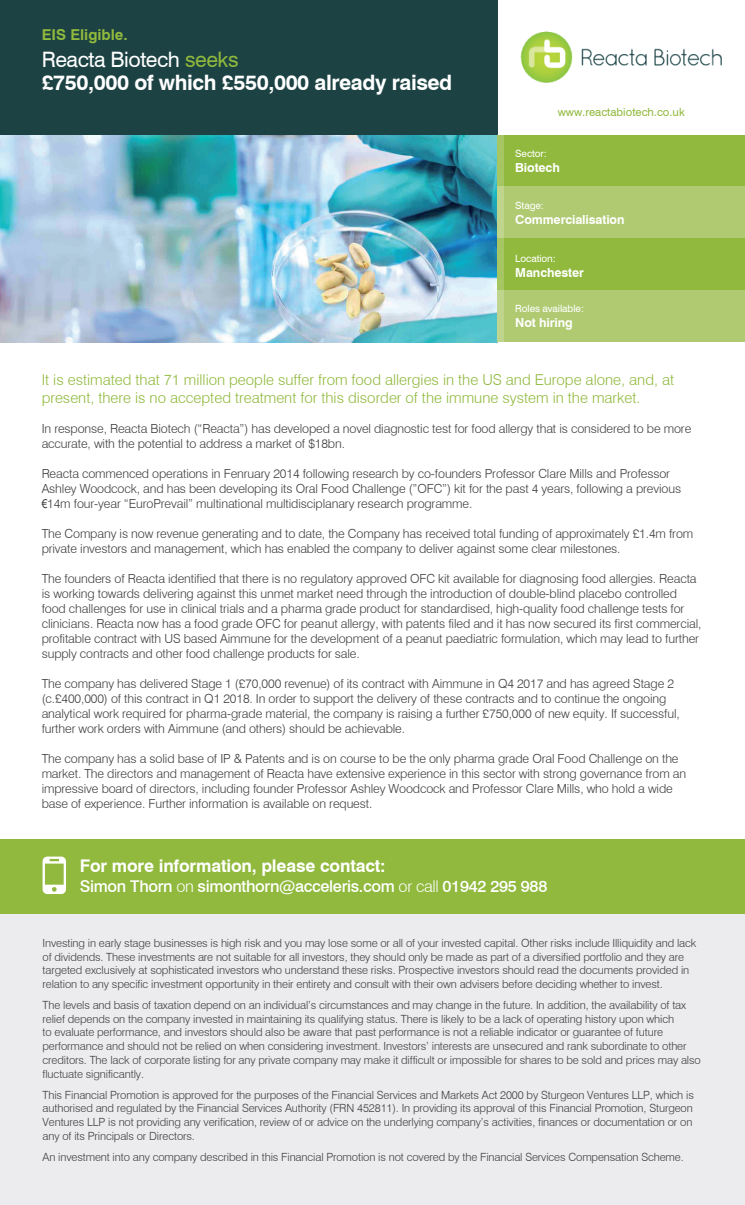
<style>
.page{position:relative;width:745px;height:1205px;background:#fff}
.page>*{position:absolute;margin:0;border:0;box-sizing:border-box;transform-origin:0 0}
.t1{font:700 21.25px/23.8px "Swiss 721 BT";letter-spacing:-.02em;color:#fff}
.t2{font:700 17.5px "Swiss 721 BT";letter-spacing:-.01em;color:#fff}
.t3{font:500 16.25px "Swiss 721 BT";letter-spacing:-.02em;color:#fff}
.t4{font:300 15px/17.5px "Swiss 721 BT";color:#90b93d}
.t5{font:700 15px "Swiss 721 BT";color:#90b93d}
.t6{font:300 12.5px/15px "Swiss 721 BT";letter-spacing:-.01em;color:#3e3e3f}
.t7{font:700 12.5px "Swiss 721 BT";letter-spacing:-.01em;color:#fff}
.t8{font:300 11.25px/13.8px "Swiss 721 BT";letter-spacing:-.01em;color:#3e3e3f}
.t9{font:11.25px "Swiss 721 BT";color:#90b93d}
.t10{font:10px "Swiss 721 BT";letter-spacing:-.01em;color:#fff}
.s1{font-weight:400}
.s2{font-weight:400;color:#90b93d}
.s3{font-family:"Arial Narrow";font-weight:400}
.s4{font-weight:300}
</style>
<div class="page">
<img style="left:0;top:135px;width:497px;height:207px">
<div style="left:497px;top:135px;width:247px;height:51px;background:#90b93d"></div>
<div style="left:497px;top:186px;width:247px;height:52px;background:#b0ca72"></div>
<div style="left:497px;top:238px;width:247px;height:52px;background:#90b93d"></div>
<div style="left:497px;top:290px;width:247px;height:52px;background:#b0ca72"></div>
<div style="left:0;top:0;width:497px;height:135px;background:#1c4243"></div>
<img style="left:520px;top:31px;width:202px;height:52px">
<svg style="left:497px;top:135px;width:6px;height:207px"></svg>
<div style="left:0;top:839px;width:744px;height:75px;background:#90b93d"></div>
<div style="left:0;top:914px;width:744px;height:291px;background:#ececee"></div>
<svg style="left:43px;top:856px;width:23px;height:38px"></svg>
<p class="t5" style="left:42px;top:25px;width:88px">EIS Eligible.</p>
<h1 class="t1" style="left:42px;top:47px;width:412px"><span class="s1">Reacta Biotech</span> <span class="s2">seeks<br></span>£750,000 of which £550,000 already raised</h1>
<p class="t9" style="left:557px;top:105px;width:128px">www.reactabiotech.co.uk</p>
<p class="t10" style="left:515px;top:147px;width:33px">Sector:</p>
<p class="t7" style="left:515px;top:160px;width:46px">Biotech</p>
<p class="t10" style="left:515px;top:199px;width:30px">Stage:</p>
<p class="t7" style="left:515px;top:212px;width:111px">Commercialisation</p>
<p class="t10" style="left:515px;top:252px;width:42px">Location:</p>
<p class="t7" style="left:515px;top:264px;width:70px">Manchester</p>
<p class="t10" style="left:515px;top:303px;width:70px">Roles available:</p>
<p class="t7" style="left:515px;top:315px;width:59px">Not hiring</p>
<p class="t4" style="left:42px;top:371px;width:633px">It is estimated that 71 million people suffer from food allergies in the US and Europe alone, and, at present, there is no accepted treatment for this disorder of the immune system in the market.</p>
<p class="t6" style="left:42px;top:421px;width:650px">In response, Reacta Biotech (“Reacta”) has developed a novel diagnostic test for food allergy that is considered to be more accurate, with the potential to address a market of $18bn.</p>
<p class="t6" style="left:42px;top:466px;width:640px">Reacta commenced operations in Fenruary 2014 following research by co-founders Professor Clare Mills and Professor<br>Ashley Woodcock, and has been developing its Oral Food Challenge (”OFC”) kit for the past 4 years, following a previous <span class="s3">€</span>14m four-year “EuroPrevail” multinational multidisciplanary research programme.</p>
<p class="t6" style="left:42px;top:526px;width:652px">The Company is now revenue generating and to date, the Company has received total funding of approximately £1.4m from private investors and management, which has enabled the company to deliver against some clear milestones.</p>
<p class="t6" style="left:42px;top:571px;width:661px">The founders of Reacta identified that there is no regulatory approved OFC kit available for diagnosing food allergies. Reacta is working towards delivering against this unmet market need through the introduction of double-blind placebo controlled food challenges for use in clinical trials and a pharma grade product for standardised, high-quality food challenge tests for clinicians. Reacta now has a food grade OFC for peanut allergy, with patents filed and it has now secured its first commercial, profitable contract with US based Aimmune for the development of a peanut paediatric formulation, which may lead to further supply contracts and other food challenge products for sale.</p>
<p class="t6" style="left:42px;top:676px;width:639px">The company has delivered Stage 1 (£70,000 revenue) of its contract with Aimmune in Q4 2017 and has agreed Stage 2 (c.£400,000) of this contract in Q1 2018. In order to support the delivery of these contracts and to continue the ongoing analytical work required for pharma-grade material, the company is raising a further £750,000 of new equity. If successful, further work orders with Aimmune (and others) should be achievable.</p>
<p class="t6" style="left:42px;top:751px;width:645px">The company has a solid base of IP &amp; Patents and is on course to be the only pharma grade Oral Food Challenge on the market. The directors and management of Reacta have extensive experience in this sector with strong governance from an impressive board of directors, including founder Professor Ashley Woodcock and Professor Clare Mills, who hold a wide base of experience. Further information is available on request.</p>
<h2 class="t2" style="left:80px;top:855px;width:307px">For more information, please contact:</h2>
<h3 class="t3" style="left:80px;top:876px;width:469px">Simon Thorn <span class="s4">on</span> simonthorn@acceleris.com <span class="s4">or call</span> 01942 295 988</h3>
<p class="t8" style="left:43px;top:936px;width:655px">Investing in early stage businesses is high risk and you may lose some or all of your invested capital. Other risks include Illiquidity and lack of dividends. These investments are not suitable for all investors, they should only be made as part of a diversified portfolio and they are targeted exclusively at sophisticated investors who understand these risks. Prospective investors should read the documents provided in relation to any specific investment opportunity in their entirety and consult with their own advisers before deciding whether to invest.</p>
<p class="t8" style="left:43px;top:998px;width:659px">The levels and basis of taxation depend on an individual’s circumstances and may change in the future. In addition, the availability of tax relief depends on the company invested in maintaining its qualifying status. There is likely to be a lack of operating history upon which<br>to evaluate performance, and investors should also be aware that past performance is not a reliable indicator or guarantee of future performance and should not be relied on when considering investment. Investors’ interests are unsecured and rank subordinate to other creditors. The lack of corporate listing for any private company may make it difficult or impossible for shares to be sold and prices may also fluctuate significantly.</p>
<p class="t8" style="left:43px;top:1087px;width:652px">This Financial Promotion is approved for the purposes of the Financial Services and Markets Act 2000 by Sturgeon Ventures LLP, which is authorised and regulated by the Financial Services Authority (FRN 452811). In providing its approval of this Financial Promotion, Sturgeon Ventures LLP is not providing any verification, review of or advice on the underlying company’s activities, finances or documentation or on any of its Principals or Directors.</p>
<p class="t8" style="left:43px;top:1149px;width:642px">An investment into any company described in this Financial Promotion is not covered by the Financial Services Compensation Scheme.</p>
</div>
